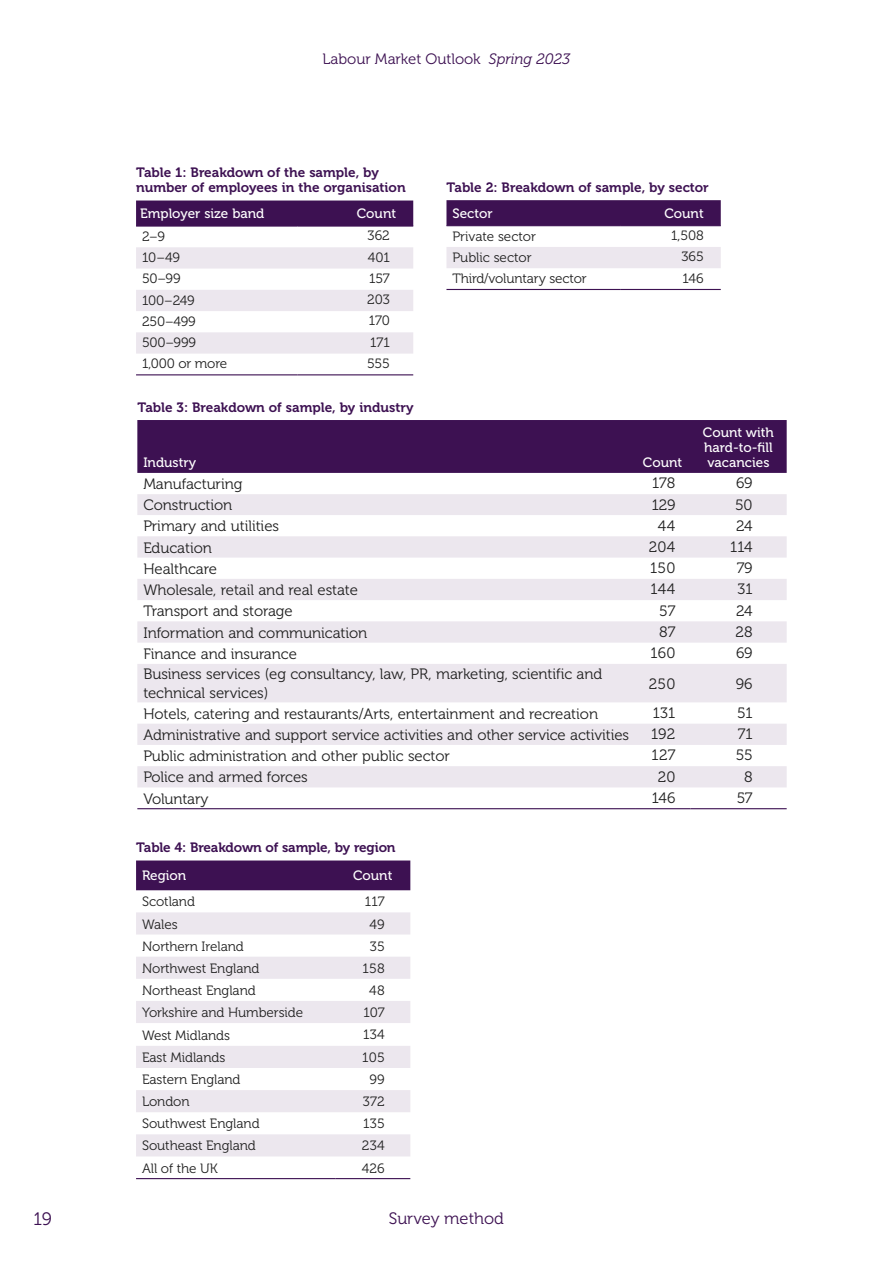
<style>
.page{position:relative;width:893px;height:1263px;background:#fff}
.page>*{position:absolute;margin:0;border:0;box-sizing:border-box;transform-origin:0 0}
.t1{font:18px "Museo 300";color:#3d1152}
.t2{font:16.5px "Museo 300";color:#3d1152}
.t3{font:15px/18.8px "Museo 300";letter-spacing:-.005em;color:#202020}
.t4{font:15px "Museo 300";color:#3d1152}
.t5{font:13.5px "Museo 300";letter-spacing:-.005em;color:#202020}
.t6{font:13.5px/15px "Museo 700";color:#3d1152}
.t7{font:13.5px/15px "Museo 500";color:#fff;text-align:justify}
.s1{font-style:italic}
</style>
<div class="page">
<div style="left:136px;top:201px;width:277px;height:24px;background:#3d1152"></div>
<svg style="left:136px;top:247px;width:277px;height:107px"></svg>
<hr style="left:136px;top:225px;width:162px;height:2px;background:#3d1152">
<hr style="left:298px;top:225px;width:115px;height:2px;background:#3d1152">
<hr style="left:136px;top:374px;width:162px;height:1px;background:#3d1152">
<hr style="left:298px;top:374px;width:115px;height:1px;background:#3d1152">
<div style="left:446px;top:200px;width:275px;height:25px;background:#3d1152"></div>
<div style="left:446px;top:247px;width:275px;height:21px;background:#ece7ee"></div>
<hr style="left:446px;top:225px;width:175px;height:1px;background:#3d1152">
<hr style="left:621px;top:225px;width:100px;height:1px;background:#3d1152">
<hr style="left:446px;top:289px;width:175px;height:1px;background:#3d1152">
<hr style="left:621px;top:289px;width:100px;height:1px;background:#3d1152">
<div style="left:137px;top:420px;width:650px;height:53px;background:#3d1152"></div>
<svg style="left:137px;top:494px;width:650px;height:293px;fill:#ece7ee"></svg>
<hr style="left:137px;top:808px;width:498px;height:1px;background:#3d1152">
<hr style="left:635px;top:808px;width:55px;height:1px;background:#3d1152">
<hr style="left:690px;top:808px;width:97px;height:1px;background:#3d1152">
<div style="left:136px;top:860px;width:274px;height:30px;background:#3d1152"></div>
<svg style="left:136px;top:912px;width:274px;height:244px;fill:#ece7ee"></svg>
<hr style="left:136px;top:1178px;width:199px;height:1px;background:#3d1152">
<hr style="left:335px;top:1178px;width:75px;height:1px;background:#3d1152">
<p class="t4" style="left:323px;top:51px;width:249px">Labour Market Outlook <span class="s1">Spring 2023</span></p>
<p class="t6" style="left:136px;top:165px;width:271px">Table 1: Breakdown of the sample, by number of employees in the organisation</p>
<p class="t7" style="left:140px;top:206px;width:126px">Employer size band</p>
<p class="t7" style="left:357px;top:206px;width:41px">Count</p>
<p class="t5" style="left:142px;top:229px;width:24px">2–9</p>
<p class="t5" style="left:368px;top:228px;width:24px">362</p>
<p class="t5" style="left:142px;top:250px;width:40px">10–49</p>
<p class="t5" style="left:368px;top:250px;width:23px">401</p>
<p class="t5" style="left:142px;top:271px;width:40px">50–99</p>
<p class="t5" style="left:369px;top:271px;width:22px">157</p>
<p class="t5" style="left:142px;top:293px;width:54px">100–249</p>
<p class="t5" style="left:367px;top:292px;width:24px">203</p>
<p class="t5" style="left:142px;top:314px;width:55px">250–499</p>
<p class="t5" style="left:369px;top:314px;width:23px">170</p>
<p class="t5" style="left:142px;top:335px;width:55px">500–999</p>
<p class="t5" style="left:370px;top:335px;width:21px">171</p>
<p class="t5" style="left:142px;top:356px;width:87px">1,000 or more</p>
<p class="t5" style="left:367px;top:356px;width:24px">555</p>
<p class="t6" style="left:137px;top:399px;width:278px">Table 3: Breakdown of sample, by industry</p>
<p class="t6" style="left:446px;top:180px;width:264px">Table 2: Breakdown of sample, by sector</p>
<p class="t7" style="left:452px;top:206px;width:42px">Sector</p>
<p class="t7" style="left:664px;top:206px;width:41px">Count</p>
<p class="t5" style="left:452px;top:229px;width:85px">Private sector</p>
<p class="t5" style="left:671px;top:228px;width:34px">1,508</p>
<p class="t5" style="left:452px;top:250px;width:81px">Public sector</p>
<p class="t5" style="left:681px;top:249px;width:24px">365</p>
<p class="t5" style="left:452px;top:271px;width:136px">Third/voluntary sector</p>
<p class="t5" style="left:682px;top:271px;width:23px">146</p>
<p class="t7" style="left:143px;top:455px;width:54px">Industry</p>
<p class="t7" style="left:643px;top:455px;width:41px">Count</p>
<p class="t7" style="left:703px;top:425px;width:73px">Count with hard-to-fill vacancies</p>
<p class="t3" style="left:143px;top:475px;width:101px">Manufacturing</p>
<p class="t3" style="left:652px;top:474px;width:25px">178</p>
<p class="t3" style="left:736px;top:474px;width:18px">69</p>
<p class="t3" style="left:143px;top:496px;width:91px">Construction</p>
<p class="t3" style="left:652px;top:495px;width:25px">129</p>
<p class="t3" style="left:735px;top:495px;width:19px">50</p>
<p class="t3" style="left:143px;top:517px;width:137px">Primary and utilities</p>
<p class="t3" style="left:658px;top:516px;width:19px">44</p>
<p class="t3" style="left:736px;top:516px;width:18px">24</p>
<p class="t3" style="left:143px;top:538px;width:70px">Education</p>
<p class="t3" style="left:649px;top:538px;width:28px">204</p>
<p class="t3" style="left:730px;top:538px;width:24px">114</p>
<p class="t3" style="left:143px;top:560px;width:75px">Healthcare</p>
<p class="t3" style="left:650px;top:559px;width:27px">150</p>
<p class="t3" style="left:737px;top:559px;width:17px">79</p>
<p class="t3" style="left:143px;top:581px;width:216px">Wholesale, retail and real estate</p>
<p class="t3" style="left:651px;top:580px;width:26px">144</p>
<p class="t3" style="left:738px;top:580px;width:17px">31</p>
<p class="t3" style="left:143px;top:602px;width:151px">Transport and storage</p>
<p class="t3" style="left:659px;top:601px;width:18px">57</p>
<p class="t3" style="left:736px;top:601px;width:18px">24</p>
<p class="t3" style="left:143px;top:623px;width:226px">Information and communication</p>
<p class="t3" style="left:659px;top:623px;width:18px">87</p>
<p class="t3" style="left:736px;top:623px;width:19px">28</p>
<p class="t3" style="left:143px;top:645px;width:155px">Finance and insurance</p>
<p class="t3" style="left:650px;top:644px;width:26px">160</p>
<p class="t3" style="left:736px;top:644px;width:18px">69</p>
<p class="t3" style="left:143px;top:665px;width:460px">Business services (eg consultancy, law, PR, marketing, scientific and technical services)</p>
<p class="t3" style="left:649px;top:674px;width:28px">250</p>
<p class="t3" style="left:736px;top:674px;width:18px">96</p>
<p class="t3" style="left:143px;top:704px;width:456px">Hotels, catering and restaurants/Arts, entertainment and recreation</p>
<p class="t3" style="left:653px;top:704px;width:24px">131</p>
<p class="t3" style="left:737px;top:704px;width:17px">51</p>
<p class="t3" style="left:143px;top:726px;width:487px">Administrative and support service activities and other service activities</p>
<p class="t3" style="left:651px;top:725px;width:26px">192</p>
<p class="t3" style="left:738px;top:725px;width:16px">71</p>
<p class="t3" style="left:143px;top:747px;width:308px">Public administration and other public sector</p>
<p class="t3" style="left:652px;top:746px;width:25px">127</p>
<p class="t3" style="left:736px;top:746px;width:18px">55</p>
<p class="t3" style="left:143px;top:768px;width:166px">Police and armed forces</p>
<p class="t3" style="left:658px;top:767px;width:19px">20</p>
<p class="t3" style="left:744px;top:767px;width:10px">8</p>
<p class="t3" style="left:143px;top:789px;width:67px">Voluntary</p>
<p class="t3" style="left:652px;top:789px;width:25px">146</p>
<p class="t3" style="left:737px;top:789px;width:17px">57</p>
<p class="t6" style="left:136px;top:840px;width:261px">Table 4: Breakdown of sample, by region</p>
<p class="t7" style="left:142px;top:868px;width:46px">Region</p>
<p class="t7" style="left:353px;top:868px;width:41px">Count</p>
<p class="t5" style="left:142px;top:894px;width:54px">Scotland</p>
<p class="t5" style="left:365px;top:894px;width:22px">117</p>
<p class="t5" style="left:142px;top:917px;width:37px">Wales</p>
<p class="t5" style="left:370px;top:917px;width:17px">49</p>
<p class="t5" style="left:142px;top:939px;width:103px">Northern Ireland</p>
<p class="t5" style="left:370px;top:939px;width:17px">35</p>
<p class="t5" style="left:142px;top:961px;width:119px">Northwest England</p>
<p class="t5" style="left:363px;top:961px;width:24px">158</p>
<p class="t5" style="left:142px;top:983px;width:115px">Northeast England</p>
<p class="t5" style="left:369px;top:983px;width:17px">48</p>
<p class="t5" style="left:142px;top:1005px;width:163px">Yorkshire and Humberside</p>
<p class="t5" style="left:363px;top:1005px;width:23px">107</p>
<p class="t5" style="left:142px;top:1027px;width:90px">West Midlands</p>
<p class="t5" style="left:363px;top:1027px;width:23px">134</p>
<p class="t5" style="left:142px;top:1050px;width:85px">East Midlands</p>
<p class="t5" style="left:362px;top:1050px;width:24px">105</p>
<p class="t5" style="left:142px;top:1072px;width:100px">Eastern England</p>
<p class="t5" style="left:369px;top:1072px;width:17px">99</p>
<p class="t5" style="left:142px;top:1094px;width:49px">London</p>
<p class="t5" style="left:363px;top:1094px;width:24px">372</p>
<p class="t5" style="left:142px;top:1116px;width:119px">Southwest England</p>
<p class="t5" style="left:363px;top:1116px;width:23px">135</p>
<p class="t5" style="left:142px;top:1138px;width:115px">Southeast England</p>
<p class="t5" style="left:362px;top:1138px;width:24px">234</p>
<p class="t5" style="left:142px;top:1161px;width:77px">All of the UK</p>
<p class="t5" style="left:362px;top:1161px;width:25px">426</p>
<p class="t1" style="left:34px;top:1209px;width:20px">19</p>
<p class="t2" style="left:389px;top:1209px;width:117px">Survey method</p>
</div>
